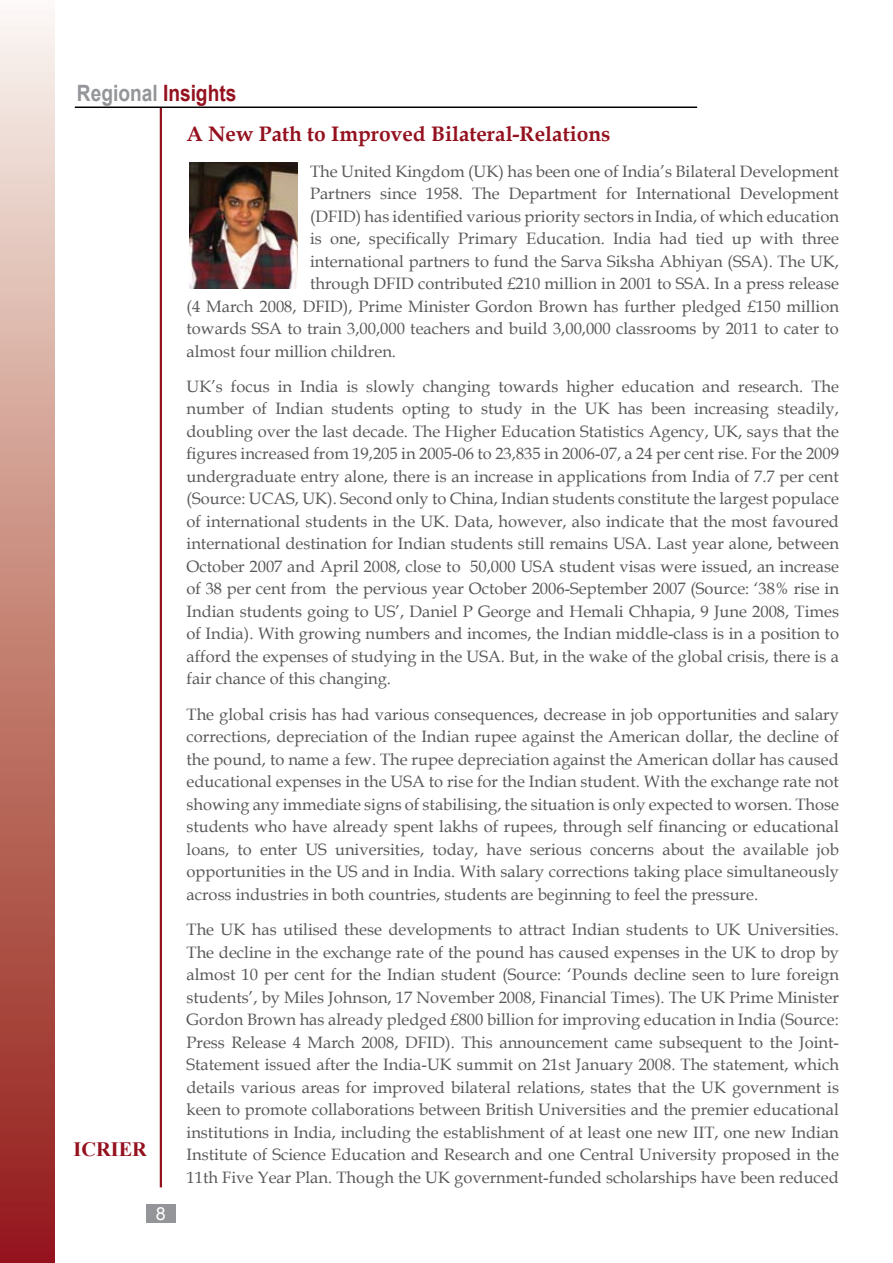
<style>
.page{position:relative;width:893px;height:1263px;background:#fff}
.page>*{position:absolute;margin:0;border:0;box-sizing:border-box;transform-origin:0 0}
.t1{font:700 22.5px "Arial";color:#939598;scale:.85 1}
.t2{font:700 21px "Book Antiqua";color:#94111e}
.t3{font:700 20.4px "Times New Roman";color:#94111e}
.t4{font:18px "Arial";color:#fff}
.t5{font:16.5px/22.5px "Book Antiqua";color:#58595b;text-align:justify}
.s1{color:#94111e}
</style>
<div class="page">
<div style="left:146px;top:1204px;width:29px;height:18px;background:#939598"></div>
<div style="left:0;top:0;width:55px;height:1263px;background:linear-gradient(to bottom,#f9f4e8,#92170f)"></div>
<hr style="left:75px;top:107px;width:622px;height:1px;background:#000">
<hr style="left:160px;top:108px;width:2px;height:1079px;background:#94111e">
<img style="left:189px;top:163px;width:108px;height:125px">
<h1 class="t1" style="left:77px;top:79px;width:189px">Regional <span class="s1">Insights</span></h1>
<p class="t3" style="left:73px;top:1135px;width:75px">ICRIER</p>
<p class="t4" style="left:156px;top:1201px;width:12px">8</p>
<p class="t2" style="left:187px;top:120px;width:426px">A New Path to Improved Bilateral-Relations</p>
<p class="t5" style="left:310px;top:159px;width:530px">The United Kingdom (UK) has been one of India’s Bilateral Development</p>
<p class="t5" style="left:310px;top:182px;width:530px">Partners since 1958. The Department for International Development</p>
<p class="t5" style="left:310px;top:204px;width:530px">(DFID) has identified various priority sectors in India, of which education</p>
<p class="t5" style="left:310px;top:227px;width:530px">is one, specifically Primary Education. India had tied up with three</p>
<p class="t5" style="left:310px;top:249px;width:530px">international partners to fund the Sarva Siksha Abhiyan (SSA). The UK,</p>
<p class="t5" style="left:310px;top:272px;width:530px">through DFID contributed £210 million in 2001 to SSA. In a press release</p>
<p class="t5" style="left:187px;top:294px;width:654px">(4 March 2008, DFID), Prime Minister Gordon Brown has further pledged £150 million</p>
<p class="t5" style="left:187px;top:317px;width:654px">towards SSA to train 3,00,000 teachers and build 3,00,000 classrooms by 2011 to cater to</p>
<p class="t5" style="left:187px;top:339px;width:211px">almost four million children.</p>
<p class="t5" style="left:187px;top:375px;width:654px">UK’s focus in India is slowly changing towards higher education and research. The number of Indian students opting to study in the UK has been increasing steadily, doubling over the last decade. The Higher Education Statistics Agency, UK, says that the figures increased from 19,205 in 2005-06 to 23,835 in 2006-07, a 24 per cent rise. For the 2009 undergraduate entry alone, there is an increase in applications from India of 7.7 per cent (Source: UCAS, UK). Second only to China, Indian students constitute the largest populace of international students in the UK. Data, however, also indicate that the most favoured international destination for Indian students still remains USA. Last year alone, between October 2007 and April 2008, close to 50,000 USA student visas were issued, an increase of 38 per cent from the pervious year October 2006-September 2007 (Source: ‘38% rise in Indian students going to US’, Daniel P George and Hemali Chhapia, 9 June 2008, Times of India). With growing numbers and incomes, the Indian middle-class is in a position to afford the expenses of studying in the USA. But, in the wake of the global crisis, there is a fair chance of this changing.</p>
<p class="t5" style="left:187px;top:702px;width:654px">The global crisis has had various consequences, decrease in job opportunities and salary corrections, depreciation of the Indian rupee against the American dollar, the decline of the pound, to name a few. The rupee depreciation against the American dollar has caused educational expenses in the USA to rise for the Indian student. With the exchange rate not showing any immediate signs of stabilising, the situation is only expected to worsen. Those students who have already spent lakhs of rupees, through self financing or educational loans, to enter US universities, today, have serious concerns about the available job opportunities in the US and in India. With salary corrections taking place simultaneously across industries in both countries, students are beginning to feel the pressure.</p>
<p class="t5" style="left:187px;top:918px;width:654px">The UK has utilised these developments to attract Indian students to UK Universities.<br>The decline in the exchange rate of the pound has caused expenses in the UK to drop by almost 10 per cent for the Indian student (Source: ‘Pounds decline seen to lure foreign students’, by Miles Johnson, 17 November 2008, Financial Times). The UK Prime Minister Gordon Brown has already pledged £800 billion for improving education in India (Source:<br>Press Release 4 March 2008, DFID). This announcement came subsequent to the Joint-Statement issued after the India-UK summit on 21st January 2008. The statement, which details various areas for improved bilateral relations, states that the UK government is keen to promote collaborations between British Universities and the premier educational institutions in India, including the establishment of at least one new IIT, one new Indian Institute of Science Education and Research and one Central University proposed in the 11th Five Year Plan. Though the UK government-funded scholarships have been reduced</p>
</div>
